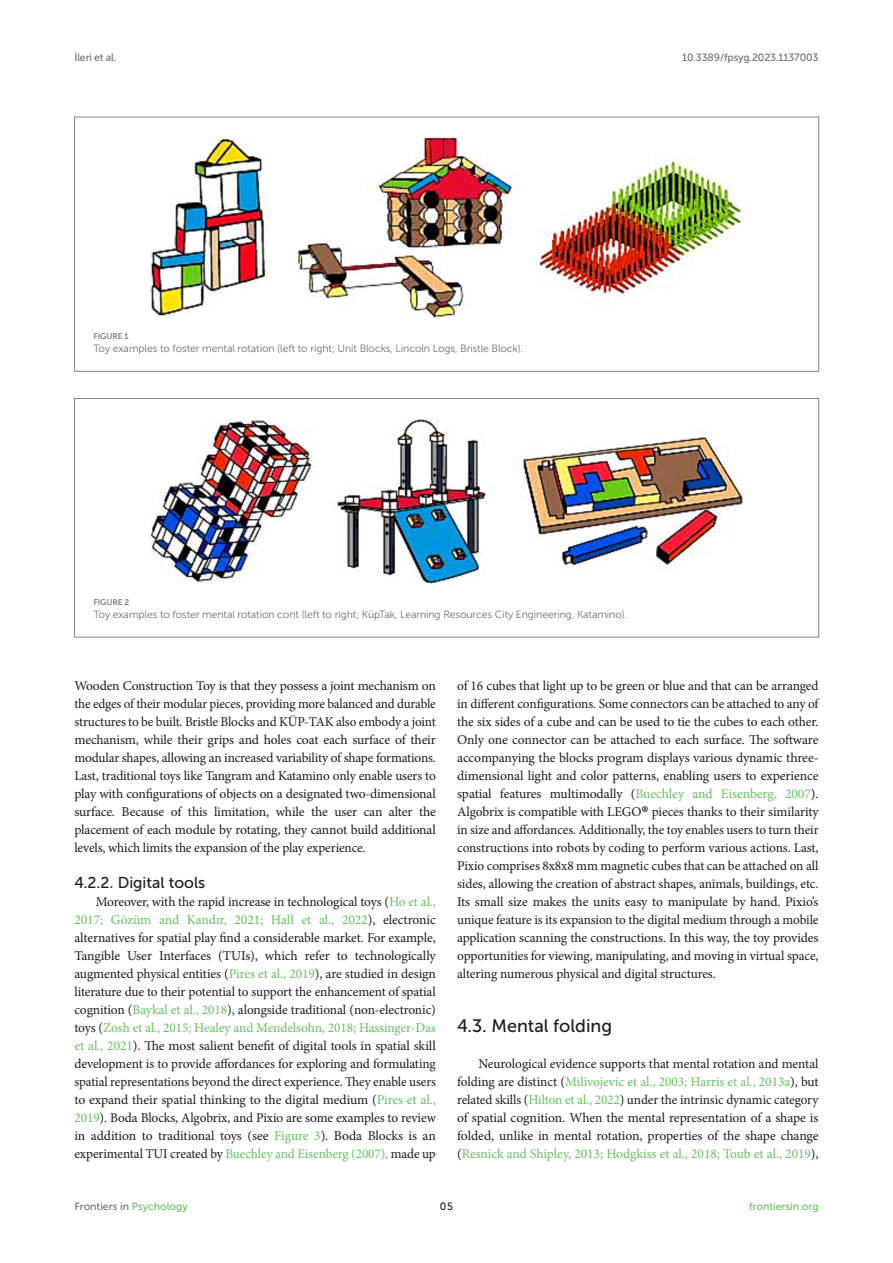
<style>
.page{position:relative;width:893px;height:1263px;background:#fff}
.page>*{position:absolute;margin:0;border:0;box-sizing:border-box;transform-origin:0 0}
.HEAD_2{font:18px "Museo Sans 500";color:#1b1c1b}
.HEAD_3{font:15.75px "Museo Sans 500";color:#1b1c1b}
.TEXT_FLUSH{font:13.5px/18px "Minion Pro";letter-spacing:-.01em;color:#1b1c1b;text-align:justify}
.TEXT{font:13.5px/18px "Minion Pro";letter-spacing:-.015em;color:#1b1c1b;text-align:justify}
.FIG_LEG{font:10.5px "Museo Sans 300";letter-spacing:-.01em;color:#706f70}
.t1{font:10.5px "Museo Sans 500";letter-spacing:-.015em;color:#706f70}
.t2{font:10.5px "Museo Sans 500";color:#65c161}
.t3{font:10.5px "Museo Sans 500";color:#1b1c1b}
.FIG_HD{font:8.25px "Museo Sans 700";letter-spacing:-.01em;color:#7e7f7f}
.s1{color:#65c161}
.s2{font-size:22.5px;color:#000}
</style>
<div class="page">
<img style="left:150px;top:137px;width:592px;height:181px">
<div style="left:74px;top:117px;width:745px;height:254px;border:1px solid #808285"></div>
<img style="left:150px;top:419px;width:593px;height:165px">
<div style="left:74px;top:398px;width:745px;height:239px;border:1px solid #808285"></div>
<p class="t1" style="left:74px;top:51px;width:44px">İleri et al.</p>
<p class="t1" style="left:682px;top:51px;width:138px">10.3389/fpsyg.2023.1137003</p>
<p class="FIG_HD" style="left:94px;top:331px;width:37px">FIGURE 1</p>
<p class="FIG_LEG" style="left:94px;top:343px;width:431px">Toy examples to foster mental rotation (left to right; Unit Blocks, Lincoln Logs, Bristle Block).</p>
<p class="FIG_HD" style="left:94px;top:597px;width:37px">FIGURE 2</p>
<p class="FIG_LEG" style="left:94px;top:609px;width:535px">Toy examples to foster mental rotation cont (left to right; KüpTak, Learning Resources City Engineering, Katamino).</p>
<p class="TEXT" style="left:74px;top:677px;width:363px">Wooden Construction Toy is that they possess a joint mechanism on the edges of their modular pieces, providing more balanced and durable structures to be built. Bristle Blocks and KÜP-TAK also embody a joint mechanism, while their grips and holes coat each surface of their modular shapes, allowing an increased variability of shape formations.<br>Last, traditional toys like Tangram and Katamino only enable users to play with configurations of objects on a designated two-dimensional surface. Because of this limitation, while the user can alter the placement of each module by rotating, they cannot build additional levels, which limits the expansion of the play experience.</p>
<p class="HEAD_3" style="left:74px;top:874px;width:132px">4.2.2. Digital tools</p>
<p class="TEXT_FLUSH" style="left:74px;top:893px;width:363px;text-indent:21px">Moreover, with the rapid increase in technological toys (<span class="s1">Ho et al., 2017; Gözüm and Kandır, 2021; Hall et al., 2022</span>), electronic alternatives for spatial play find a considerable market. For example, Tangible User Interfaces (TUIs), which refer to technologically augmented physical entities (<span class="s1">Pires et al., 2019</span>), are studied in design literature due to their potential to support the enhancement of spatial cognition (<span class="s1">Baykal et al., 2018</span>), alongside traditional (non-electronic) toys (<span class="s1">Zosh et al., 2015; Healey and Mendelsohn, 2018; Hassinger-Das et al., 2021</span>). The most salient benefit of digital tools in spatial skill development is to provide affordances for exploring and formulating spatial representations beyond the direct experience. They enable users to expand their spatial thinking to the digital medium (<span class="s1">Pires et al., 2019</span>). Boda Blocks, Algobrix, and Pixio are some examples to review in addition to traditional toys (see <span class="s1">Figure 3</span>). Boda Blocks is an experimental TUI created by <span class="s1">Buechley and Eisenberg (2007),</span> made up</p>
<p class="TEXT_FLUSH" style="left:457px;top:677px;width:363px">of 16 cubes that light up to be green or blue and that can be arranged in different configurations. Some connectors can be attached to any of the six sides of a cube and can be used to tie the cubes to each other.<br>Only one connector can be attached to each surface. The software accompanying the blocks program displays various dynamic three&shy;dimensional light and color patterns, enabling users to experience spatial features multimodally (<span class="s1">Buechley and Eisenberg, 2007</span>).<br>Algobrix is compatible with LEGO<span class="s2">®</span> pieces thanks to their similarity in size and affordances. Additionally, the toy enables users to turn their constructions into robots by coding to perform various actions. Last, Pixio comprises 8x8x8 mm magnetic cubes that can be attached on all sides, allowing the creation of abstract shapes, animals, buildings, etc.<br>Its small size makes the units easy to manipulate by hand. Pixio’s unique feature is its expansion to the digital medium through a mobile application scanning the constructions. In this way, the toy provides opportunities for viewing, manipulating, and moving in virtual space, altering numerous physical and digital structures.</p>
<p class="HEAD_2" style="left:457px;top:1016px;width:156px">4.3. Mental folding</p>
<p class="TEXT_FLUSH" style="left:457px;top:1055px;width:363px;text-indent:21px">Neurological evidence supports that mental rotation and mental folding are distinct (<span class="s1">Milivojevic et al., 2003; Harris et al., 2013a</span>), but related skills (<span class="s1">Hilton et al., 2022</span>) under the intrinsic dynamic category of spatial cognition. When the mental representation of a shape is folded, unlike in mental rotation, properties of the shape change (<span class="s1">Resnick and Shipley, 2013; Hodgkiss et al., 2018; Toub et al., 2019</span>),</p>
<p class="t1" style="left:74px;top:1200px;width:115px">Frontiers in <span class="s1">Psychology</span></p>
<p class="t3" style="left:440px;top:1200px;width:14px">05</p>
<p class="t2" style="left:749px;top:1200px;width:71px">frontiersin.org</p>
</div>
